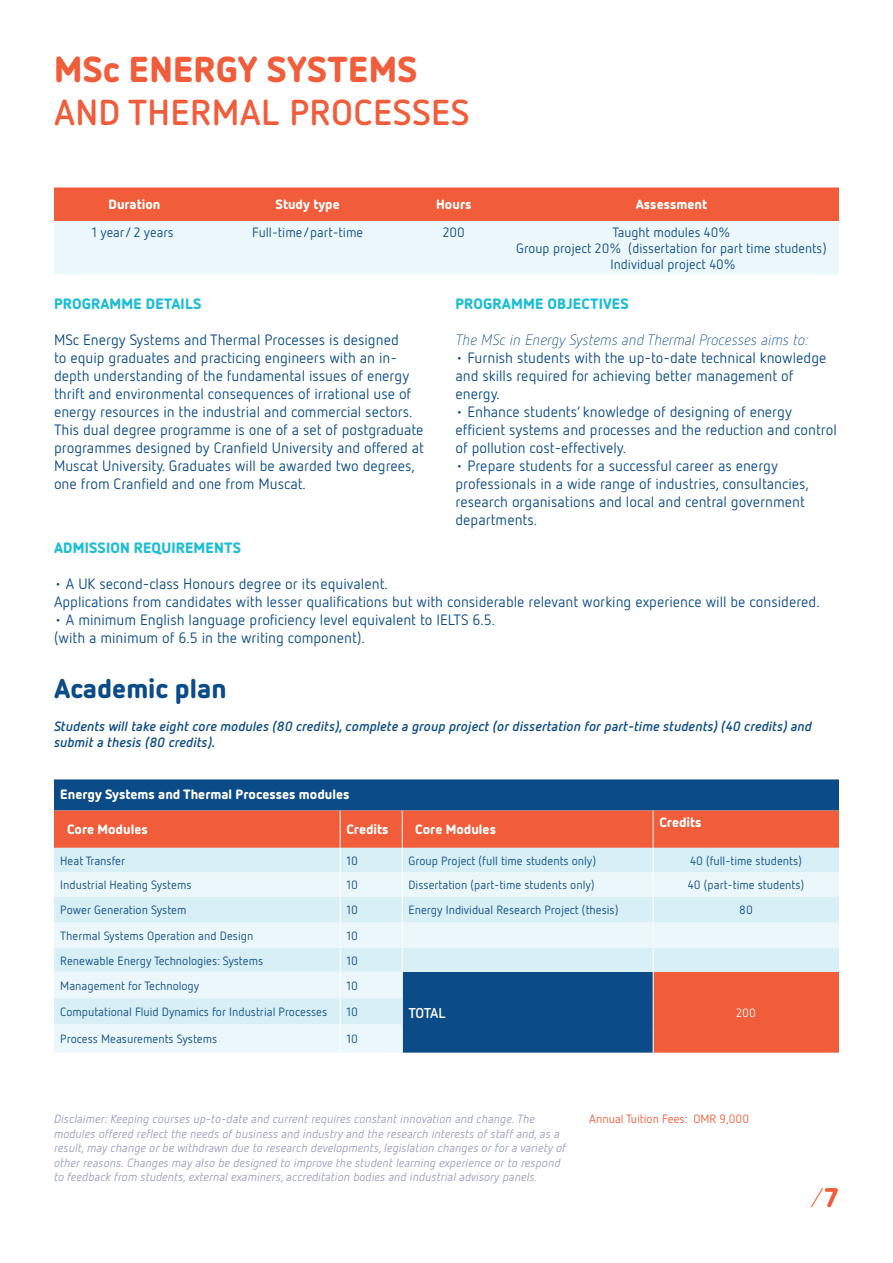
<style>
.page{position:relative;width:893px;height:1263px;background:#fff}
.page>*{position:absolute;margin:0;border:0;box-sizing:border-box;transform-origin:0 0}
.t1{font:700 36px "Netto Pro";letter-spacing:.01em;color:#f15c3a}
.t2{font:900 36px "Netto Pro";letter-spacing:.01em;color:#f15c3a}
.t3{font:900 27px "Netto Pro";color:#0b4b87}
.t4{font:italic 300 27px "Netto Pro";color:#f15c3a}
.t5{font:15px/18px "Netto Pro";color:#0b4b87}
.t6{font:900 15px "Netto Pro";letter-spacing:.01em;color:#1cbed5}
.t7{font:italic 300 15px "Netto Pro";color:#0b4b87}
.t8{font:700 14.25px "Netto Pro";color:#fff}
.t9{font:italic 700 13.5px/16.2px "Netto Pro";color:#0b4b87}
.t10{font:13.5px/16.2px "Netto Pro";color:#0b4b87;text-align:center}
.t11{font:900 13.5px "Netto Pro";color:#fff}
.t12{font:italic 12px/14.4px "Netto Pro";color:#999fc1}
.t13{font:12px "Netto Pro";color:#0b4b87}
.t14{font:12px "Netto Pro";color:#f15c3a}
.t15{font:12px "Netto Pro";color:#fff}
.s1{font-weight:900;font-style:normal}
</style>
<div class="page">
<svg style="left:54px;top:187px;width:785px;height:87px;background:#edbbb0"></svg>
<div style="left:54px;top:779px;width:785px;height:31px;background:#0b4b87"></div>
<div style="left:54px;top:810px;width:785px;height:38px;background:#f15c3a"></div>
<div style="left:54px;top:848px;width:785px;height:24px;background:#d7eff5"></div>
<svg style="left:54px;top:872px;width:785px;height:181px;background:#c5cbd3"></svg>
<hr style="left:653px;top:810px;width:1px;height:38px;background:#fff">
<hr style="left:402px;top:810px;width:1px;height:38px;background:#fff">
<hr style="left:340px;top:810px;width:1px;height:38px;background:#fff">
<svg style="left:653px;top:848px;width:1px;height:205px"></svg>
<svg style="left:402px;top:848px;width:1px;height:205px"></svg>
<svg style="left:340px;top:848px;width:1px;height:205px"></svg>
<h1 class="t2" style="left:54px;top:44px;width:365px">MSc Energy Systems</h1>
<h1 class="t1" style="left:54px;top:88px;width:417px">AND THERMAL PROCESSES</h1>
<p class="t11" style="left:109px;top:195px;width:53px">Duration</p>
<p class="t11" style="left:276px;top:195px;width:66px">Study type</p>
<p class="t11" style="left:436px;top:195px;width:37px">Hours</p>
<p class="t11" style="left:636px;top:195px;width:73px">Assessment</p>
<p class="t10" style="left:516px;top:223px;width:312px">Taught modules 40%<br>Group project 20% (dissertation for part time students)<br>Individual project 40%</p>
<p class="t10" style="left:92px;top:223px;width:83px">1 year/ 2 years</p>
<p class="t10" style="left:252px;top:223px;width:112px">Full-time/part-time</p>
<p class="t10" style="left:443px;top:223px;width:24px">200</p>
<p class="t6" style="left:54px;top:293px;width:149px">Programm e details</p>
<p class="t5" style="left:54px;top:330px;width:372px">MSc Energy Systems and Thermal Processes is designed<br>to equip graduates and practicing engineers with an in&shy;depth understanding of the fundamental issues of energy thrift and environmental consequences of irrational use of energy resources in the industrial and commercial sectors.<br>This dual degree programme is one of a set of postgraduate programmes designed by Cranfield University and offered at Muscat University. Graduates will be awarded two degrees, one from Cranfield and one from Muscat.</p>
<p class="t6" style="left:455px;top:293px;width:175px">Programm e objectives</p>
<p class="t7" style="left:455px;top:330px;width:355px">The MSc in Energy Systems and Thermal Processes aims to:</p>
<p class="t5" style="left:455px;top:348px;width:372px">• Furnish students with the up-to-date technical knowledge and skills required for achieving better management of energy.</p>
<p class="t5" style="left:455px;top:402px;width:383px">• Enhance students’ knowledge of designing of energy efficient systems and processes and the reduction and control of pollution cost-effectively.</p>
<p class="t5" style="left:455px;top:456px;width:355px">• Prepare students for a successful career as energy professionals in a wide range of industries, consultancies, research organisations and local and central government departments.</p>
<p class="t6" style="left:54px;top:537px;width:189px">Admission requirements</p>
<p class="t5" style="left:54px;top:574px;width:767px">• A UK second-class Honours degree or its equivalent.<br>Applications from candidates with lesser qualifications but with considerable relevant working experience will be considered.</p>
<p class="t5" style="left:54px;top:610px;width:443px">• A minimum English language proficiency level equivalent to IELTS 6.5. (with a minimum of 6.5 in the writing component).</p>
<h2 class="t3" style="left:54px;top:670px;width:174px">Academic plan</h2>
<p class="t9" style="left:54px;top:717px;width:760px">Students will take eight core modules (80 credits), complete a group project (or dissertation for part-time students) (40 credits) and submit a thesis (80 credits).</p>
<p class="t11" style="left:60px;top:785px;width:291px">Energy Systems and Thermal Processes modules</p>
<p class="t11" style="left:659px;top:813px;width:44px">Credits</p>
<p class="t11" style="left:67px;top:820px;width:82px">Core Modules</p>
<p class="t11" style="left:346px;top:820px;width:44px">Credits</p>
<p class="t11" style="left:415px;top:820px;width:82px">Core Modules</p>
<p class="t13" style="left:60px;top:853px;width:66px">Heat Transfer</p>
<p class="t13" style="left:346px;top:853px;width:13px">10</p>
<p class="t13" style="left:408px;top:853px;width:189px">Group Project (full time students only)</p>
<p class="t13" style="left:690px;top:853px;width:113px">40 (full-time students)</p>
<p class="t13" style="left:60px;top:877px;width:133px">Industrial Heating Systems</p>
<p class="t13" style="left:346px;top:877px;width:13px">10</p>
<p class="t13" style="left:408px;top:877px;width:188px">Dissertation (part-time students only)</p>
<p class="t13" style="left:688px;top:877px;width:118px">40 (part-time students)</p>
<p class="t13" style="left:60px;top:902px;width:128px">Power Generation System</p>
<p class="t13" style="left:346px;top:902px;width:13px">10</p>
<p class="t13" style="left:409px;top:902px;width:211px">Energy Individual Research Project (thesis)</p>
<p class="t13" style="left:739px;top:902px;width:15px">80</p>
<p class="t13" style="left:60px;top:928px;width:195px">Thermal Systems Operation and Design</p>
<p class="t13" style="left:346px;top:928px;width:13px">10</p>
<p class="t13" style="left:60px;top:953px;width:204px">Renewable Energy Technologies: Systems</p>
<p class="t13" style="left:346px;top:953px;width:13px">10</p>
<p class="t13" style="left:60px;top:978px;width:141px">Management for Technology</p>
<p class="t13" style="left:346px;top:978px;width:13px">10</p>
<p class="t13" style="left:60px;top:1004px;width:268px">Computational Fluid Dynamics for Industrial Processes</p>
<p class="t13" style="left:346px;top:1004px;width:13px">10</p>
<p class="t13" style="left:60px;top:1031px;width:158px">Process Measurements Systems</p>
<p class="t13" style="left:346px;top:1031px;width:13px">10</p>
<p class="t8" style="left:408px;top:1003px;width:9px">TOTAL</p>
<p class="t15" style="left:736px;top:1005px;width:21px">200</p>
<p class="t12" style="left:54px;top:1111px;width:514px">Disclaimer: Keeping courses up-to-date and current requires constant innovation and change. The modules offered reflect the needs of business and industry and the research interests of staff and, as a result, may change or be withdrawn due to research developments, legislation changes or for a variety of other reasons. Changes may also be designed to improve the student learning experience or to respond to feedback from students, external examiners, accreditation bodies and industrial advisory panels.</p>
<p class="t14" style="left:589px;top:1111px;width:161px">Annual Tuition Fees: OMR 9,000</p>
<h2 class="t4" style="left:809px;top:1180px;width:32px">/<span class="s1">7</span></h2>
</div>
